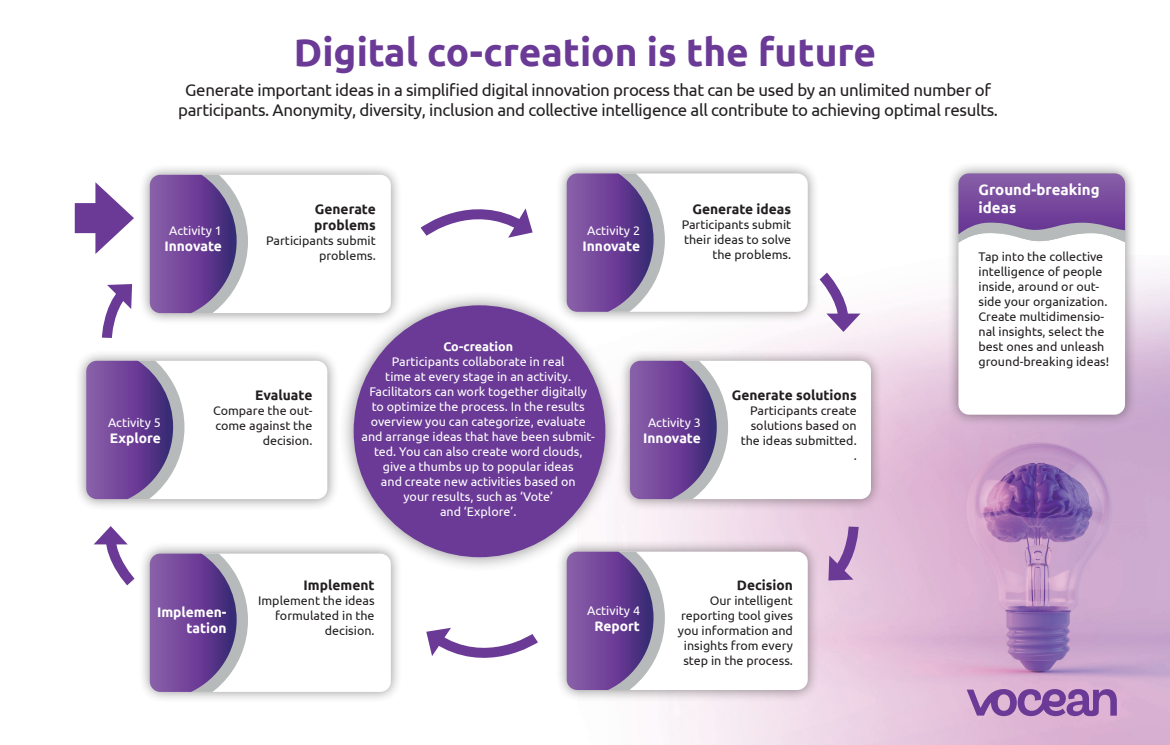
<style>
.page{position:relative;width:1170px;height:745px;background:#fff}
.page>*{position:absolute;margin:0;border:0;box-sizing:border-box;transform-origin:0 0}
.t1{font:700 38.75px "Ubuntu";color:#6a3a96}
.t2{font:16.88px/20.2px "Ubuntu";letter-spacing:-.02em;color:#231f20;text-align:center}
.t3{font:700 15px/18px "Ubuntu";color:#fff}
.t4{font:700 13.75px "Ubuntu";color:#231f20}
.t5{font:700 13.75px/16.5px "Ubuntu";color:#fff;text-align:right}
.t6{font:12.5px/15px "Ubuntu";color:#231f20;text-align:right}
.t7{font:12.5px/15px "Ubuntu";color:#fff;text-align:center}
.t8{font:700 12.5px "Ubuntu";color:#fff}
</style>
<div class="page">
<img style="left:621px;top:273px;width:548px;height:471px">
<div style="left:138px;top:163px;width:264px;height:162px;background:#231f20;opacity:.5"></div>
<div style="left:150px;top:175px;width:241px;height:138px;background:#fff;border-radius:11px"></div>
<svg style="left:150px;top:175px;width:98px;height:138px;background:#8567a6"></svg>
<div style="left:338px;top:289px;width:283px;height:283px;background:#231f20;opacity:.5"></div>
<div style="left:353px;top:305px;width:252px;height:252px;background:#6a3a96;border-radius:50%"></div>
<svg style="left:420px;top:208px;width:113px;height:30px"></svg>
<svg style="left:813px;top:272px;width:47px;height:60px"></svg>
<svg style="left:426px;top:627px;width:112px;height:31px"></svg>
<svg style="left:822px;top:516px;width:41px;height:70px;background:#c7a3cb"></svg>
<svg style="left:94px;top:526px;width:41px;height:60px"></svg>
<svg style="left:966px;top:688px;width:150px;height:27px;background:#a073b2"></svg>
<div style="left:75px;top:203px;width:33px;height:30px;background:#6a3a96"></div>
<svg style="left:95px;top:182px;width:39px;height:72px"></svg>
<svg style="left:101px;top:284px;width:32px;height:54px"></svg>
<div style="left:554px;top:161px;width:265px;height:162px;background:#231f20;opacity:.5"></div>
<div style="left:566px;top:173px;width:241px;height:138px;background:#fff;border-radius:11px"></div>
<svg style="left:566px;top:173px;width:98px;height:138px;background:#8567a5"></svg>
<div style="left:946px;top:161px;width:190px;height:265px;background:#231f20;opacity:.5"></div>
<div style="left:958px;top:173px;width:166px;height:241px;background:#fff;border-radius:11px"></div>
<svg style="left:958px;top:173px;width:166px;height:88px"></svg>
<div style="left:618px;top:348px;width:264px;height:162px;background:#231f20;opacity:.5"></div>
<div style="left:630px;top:360px;width:240px;height:139px;background:#fff;border-radius:11px"></div>
<svg style="left:630px;top:360px;width:98px;height:139px;background:#8667a6"></svg>
<div style="left:554px;top:539px;width:265px;height:162px;background:#231f20;opacity:.5"></div>
<div style="left:566px;top:551px;width:241px;height:138px;background:#fff;border-radius:11px"></div>
<svg style="left:566px;top:551px;width:98px;height:138px;background:#8567a5"></svg>
<div style="left:138px;top:541px;width:264px;height:162px;background:#231f20;opacity:.5"></div>
<div style="left:150px;top:553px;width:241px;height:138px;background:#fff;border-radius:11px"></div>
<svg style="left:150px;top:553px;width:98px;height:138px;background:#8567a6"></svg>
<div style="left:74px;top:348px;width:265px;height:162px;background:#231f20;opacity:.5"></div>
<div style="left:86px;top:360px;width:241px;height:139px;background:#fff;border-radius:11px"></div>
<svg style="left:86px;top:360px;width:98px;height:139px;background:#8667a6"></svg>
<p class="t1" style="left:294px;top:29px;width:583px">Digital co-creation is the future</p>
<p class="t2" style="left:178px;top:79px;width:821px">Generate important ideas in a simplified digital innovation process that can be used by an unlimited number of participants. Anonymity, diversity, inclusion and collective intelligence all contribute to achieving optimal results.</p>
<p class="t7" style="left:169px;top:222px;width:54px">Activity 1</p>
<p class="t5" style="left:164px;top:238px;width:59px">Innovate</p>
<p class="t4" style="left:315px;top:200px;width:62px">Generate</p>
<p class="t4" style="left:314px;top:217px;width:63px">problems</p>
<p class="t6" style="left:266px;top:233px;width:111px">Participants submit problems.</p>
<p class="t7" style="left:587px;top:222px;width:54px">Activity 2</p>
<p class="t5" style="left:582px;top:238px;width:59px">Innovate</p>
<p class="t4" style="left:692px;top:200px;width:100px">Generate ideas</p>
<p class="t6" style="left:681px;top:216px;width:111px">Participants submit their ideas to solve the problems.</p>
<p class="t7" style="left:108px;top:414px;width:54px">Activity 5</p>
<p class="t5" style="left:110px;top:429px;width:52px">Explore</p>
<p class="t4" style="left:255px;top:386px;width:59px">Evaluate</p>
<p class="t6" style="left:213px;top:402px;width:101px">Compare the out&shy;come against the decision.</p>
<p class="t8" style="left:443px;top:338px;width:71px">Co-creation</p>
<p class="t7" style="left:392px;top:353px;width:174px">Participants collaborate in real</p>
<p class="t7" style="left:385px;top:368px;width:187px">time at every stage in an activity.</p>
<p class="t7" style="left:369px;top:383px;width:219px">Facilitators can work together digitally</p>
<p class="t7" style="left:361px;top:398px;width:235px">to optimize the process. In the results overview you can categorize, evaluate and arrange ideas that have been submit&shy;ted. You can also create word clouds,</p>
<p class="t7" style="left:383px;top:458px;width:192px">give a thumbs up to popular ideas</p>
<p class="t7" style="left:381px;top:473px;width:196px">and create new activities based on</p>
<p class="t7" style="left:403px;top:488px;width:151px">your results, such as ‘Vote’</p>
<p class="t7" style="left:440px;top:503px;width:78px">and ‘Explore’.</p>
<p class="t7" style="left:648px;top:414px;width:54px">Activity 3</p>
<p class="t5" style="left:643px;top:429px;width:59px">Innovate</p>
<p class="t4" style="left:731px;top:386px;width:126px">Generate solutions</p>
<p class="t6" style="left:740px;top:402px;width:117px">Participants create solutions based on the ideas submitted.</p>
<p class="t6" style="left:853px;top:447px;width:5px">.</p>
<p class="t5" style="left:157px;top:602px;width:71px">Implemen&shy;tation</p>
<p class="t4" style="left:303px;top:576px;width:72px">Implement</p>
<p class="t6" style="left:258px;top:592px;width:118px">Implement the ideas formulated in the decision.</p>
<p class="t7" style="left:587px;top:602px;width:54px">Activity 4</p>
<p class="t5" style="left:594px;top:617px;width:47px">Report</p>
<p class="t4" style="left:736px;top:576px;width:58px">Decision</p>
<p class="t6" style="left:678px;top:592px;width:116px">Our intelligent reporting tool gives you information and insights from every step in the process.</p>
<p class="t3" style="left:978px;top:180px;width:123px">Ground-breaking ideas</p>
<p class="t6" style="left:978px;top:248px;width:132px;text-align:left">Tap into the collective intelligence of people inside, around or out&shy;side your organization.<br>Create multidimensio&shy;nal insights, select the best ones and unleash ground-breaking ideas!</p>
</div>
